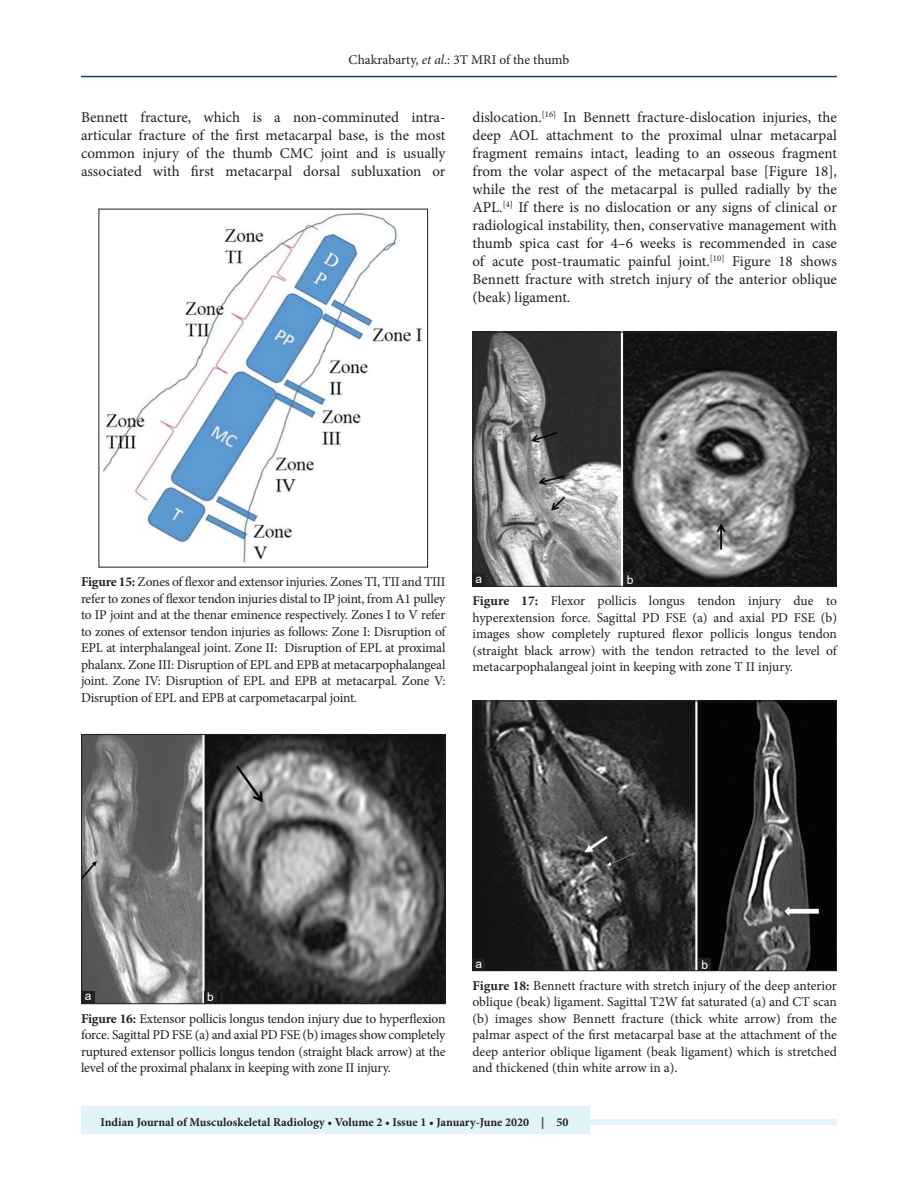
<style>
.page{position:relative;width:918px;height:1188px;background:#fff}
.page>*{position:absolute;margin:0;border:0;box-sizing:border-box;transform-origin:0 0}
.TX{font:15px/18px "Minion Pro";color:#231f20;text-align:justify}
.FGC{font:13.5px/16.5px "Minion Pro";letter-spacing:-.01em;color:#231f20;text-align:justify}
.t1{font:700 12px "Minion Pro";color:#231f20}
.LABEL{font:12px "Arial";color:#fff}
.s1{font-style:italic}
.s2{font-weight:700}
</style>
<div class="page">
<div style="left:81px;top:1119px;width:756px;height:6px;background:#e1f4fc"></div>
<div style="left:81px;top:1106px;width:508px;height:28px;background:#e1f4fc"></div>
<hr style="left:81px;top:76px;width:756px;height:1px;background:#164077">
<img style="left:103px;top:213px;width:319px;height:350px">
<img style="left:83px;top:736px;width:360px;height:266px">
<div style="left:81px;top:734px;width:364px;height:270px;border:1px solid #231f20"></div>
<div style="left:204px;top:991px;width:13px;height:13px;background:#231f20"></div>
<div style="left:82px;top:991px;width:13px;height:12px;background:#231f20"></div>
<img style="left:475px;top:334px;width:360px;height:250px">
<div style="left:473px;top:332px;width:364px;height:254px;border:1px solid #231f20"></div>
<div style="left:624px;top:574px;width:12px;height:12px;background:#231f20"></div>
<div style="left:472px;top:574px;width:13px;height:12px;background:#231f20"></div>
<img style="left:475px;top:703px;width:360px;height:266px">
<div style="left:473px;top:701px;width:364px;height:270px;border:1px solid #231f20"></div>
<div style="left:698px;top:958px;width:13px;height:13px;background:#231f20"></div>
<div style="left:472px;top:958px;width:13px;height:13px;background:#231f20"></div>
<p class="FGC" style="left:349px;top:51px;width:222px">Chakrabarty, <span class="s1">et al</span>.: 3T MRI of the thumb</p>
<p class="TX" style="left:81px;top:109px;width:366px">Bennett fracture, which is a non-comminuted intra&shy;articular fracture of the first metacarpal base, is the most common injury of the thumb CMC joint and is usually associated with first metacarpal dorsal subluxation or</p>
<p class="TX" style="left:472px;top:109px;width:366px">dislocation.<sup>[16]</sup> In Bennett fracture-dislocation injuries, the deep AOL attachment to the proximal ulnar metacarpal fragment remains intact, leading to an osseous fragment from the volar aspect of the metacarpal base [Figure 18], while the rest of the metacarpal is pulled radially by the APL.<sup>[4]</sup> If there is no dislocation or any signs of clinical or radiological instability, then, conservative management with thumb spica cast for 4–6 weeks is recommended in case of acute post-traumatic painful joint.<sup>[10]</sup> Figure 18 shows Bennett fracture with stretch injury of the anterior oblique (beak) ligament.</p>
<p class="FGC" style="left:81px;top:574px;width:366px"><span class="s2">Figure 15:</span> Zones of flexor and extensor injuries. Zones TI, TII and TIII refer to zones of flexor tendon injuries distal to IP joint, from A1 pulley to IP joint and at the thenar eminence respectively. Zones I to V refer to zones of extensor tendon injuries as follows: Zone I: Disruption of EPL at interphalangeal joint. Zone II: Disruption of EPL at proximal phalanx. Zone III: Disruption of EPL and EPB at metacarpophalangeal joint. Zone IV: Disruption of EPL and EPB at metacarpal. Zone V:<br>Disruption of EPL and EPB at carpometacarpal joint.</p>
<p class="LABEL" style="left:476px;top:571px;width:8px">a</p>
<p class="LABEL" style="left:627px;top:572px;width:8px">b</p>
<p class="FGC" style="left:472px;top:593px;width:366px"><span class="s2">Figure 17:</span> Flexor pollicis longus tendon injury due to hyperextension force. Sagittal PD FSE (a) and axial PD FSE (b) images show completely ruptured flexor pollicis longus tendon (straight black arrow) with the tendon retracted to the level of metacarpophalangeal joint in keeping with zone T II injury.</p>
<p class="LABEL" style="left:85px;top:988px;width:8px">a</p>
<p class="LABEL" style="left:207px;top:989px;width:8px">b</p>
<p class="FGC" style="left:81px;top:1010px;width:366px"><span class="s2">Figure 16:</span> Extensor pollicis longus tendon injury due to hyperflexion force. Sagittal PD FSE (a) and axial PD FSE (b) images show completely ruptured extensor pollicis longus tendon (straight black arrow) at the level of the proximal phalanx in keeping with zone II injury.</p>
<p class="LABEL" style="left:476px;top:955px;width:8px">a</p>
<p class="LABEL" style="left:701px;top:956px;width:8px">b</p>
<p class="FGC" style="left:472px;top:977px;width:366px"><span class="s2">Figure 18:</span> Bennett fracture with stretch injury of the deep anterior oblique (beak) ligament. Sagittal T2W fat saturated (a) and CT scan (b) images show Bennett fracture (thick white arrow) from the palmar aspect of the first metacarpal base at the attachment of the deep anterior oblique ligament (beak ligament) which is stretched and thickened (thin white arrow in a).</p>
<p class="t1" style="left:100px;top:1113px;width:469px">Indian Journal of Musculoskeletal Radiology • Volume 2 • Issue 1 • January-June 2020 | 50</p>
</div>
